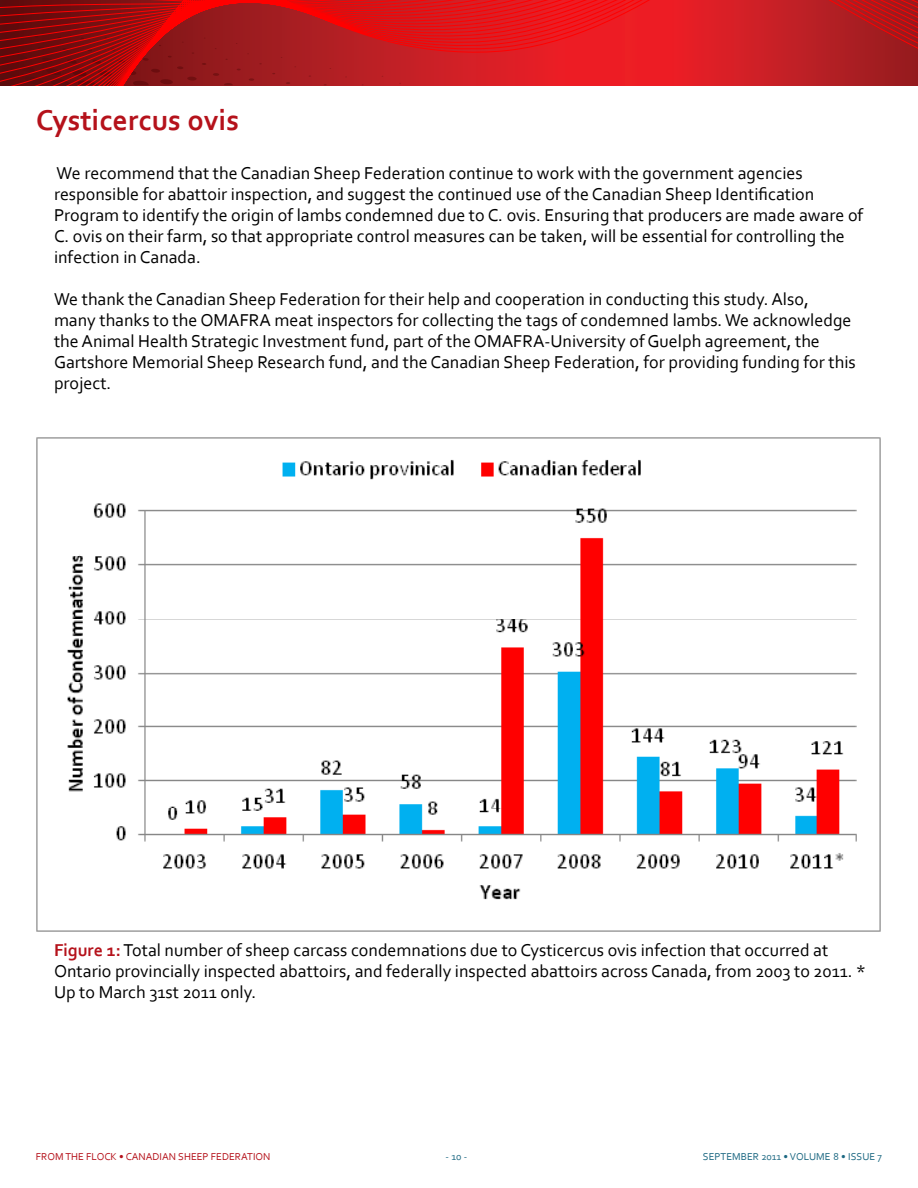
<style>
.page{position:relative;width:918px;height:1188px;background:#fff}
.page>*{position:absolute;margin:0;border:0;box-sizing:border-box;transform-origin:0 0}
.t1{font:700 30px "Corbel";color:#b5121b}
.t2{font:18px/21px "Corbel";color:#000}
.t3{font:10.5px "Corbel";color:#b5121b}
.t4{font:10.5px "Corbel";color:#1c6882}
.s1{font-weight:700;color:#b5121b}
</style>
<div class="page">
<svg style="left:0;top:0;width:918px;height:85px;background:#be171c"></svg>
<img style="left:36px;top:437px;width:845px;height:495px">
<h1 class="t1" style="left:36px;top:102px;width:205px">Cysticercus ovis</h1>
<p class="t2" style="left:54px;top:162px;width:811px">We recommend that the Canadian Sheep Federation continue to work with the government agencies responsible for abattoir inspection, and suggest the continued use of the Canadian Sheep Identification Program to identify the origin of lambs condemned due to C. ovis. Ensuring that producers are made aware of C. ovis on their farm, so that appropriate control measures can be taken, will be essential for controlling the infection in Canada.</p>
<p class="t2" style="left:54px;top:289px;width:803px">We thank the Canadian Sheep Federation for their help and cooperation in conducting this study. Also,<br>many thanks to the OMAFRA meat inspectors for collecting the tags of condemned lambs. We acknowledge the Animal Health Strategic Investment fund, part of the OMAFRA-University of Guelph agreement, the Gartshore Memorial Sheep Research fund, and the Canadian Sheep Federation, for providing funding for this project.</p>
<p class="t2" style="left:54px;top:940px;width:813px"><span class="s1">Figure 1:</span> Total number of sheep carcass condemnations due to Cysticercus ovis infection that occurred at<br>Ontario provincially inspected abattoirs, and federally inspected abattoirs across Canada, from 2003 to 2011. *<br>Up to March 31st 2011 only.</p>
<p class="t3" style="left:36px;top:1150px;width:236px">FROM THE FLOCK • CANADIAN SHEEP FEDERATION</p>
<p class="t4" style="left:446px;top:1150px;width:23px">- 10 -</p>
<p class="t4" style="left:703px;top:1150px;width:181px">SEPTEMBER 2011 • VOLUME 8 • ISSUE 7</p>
</div>
